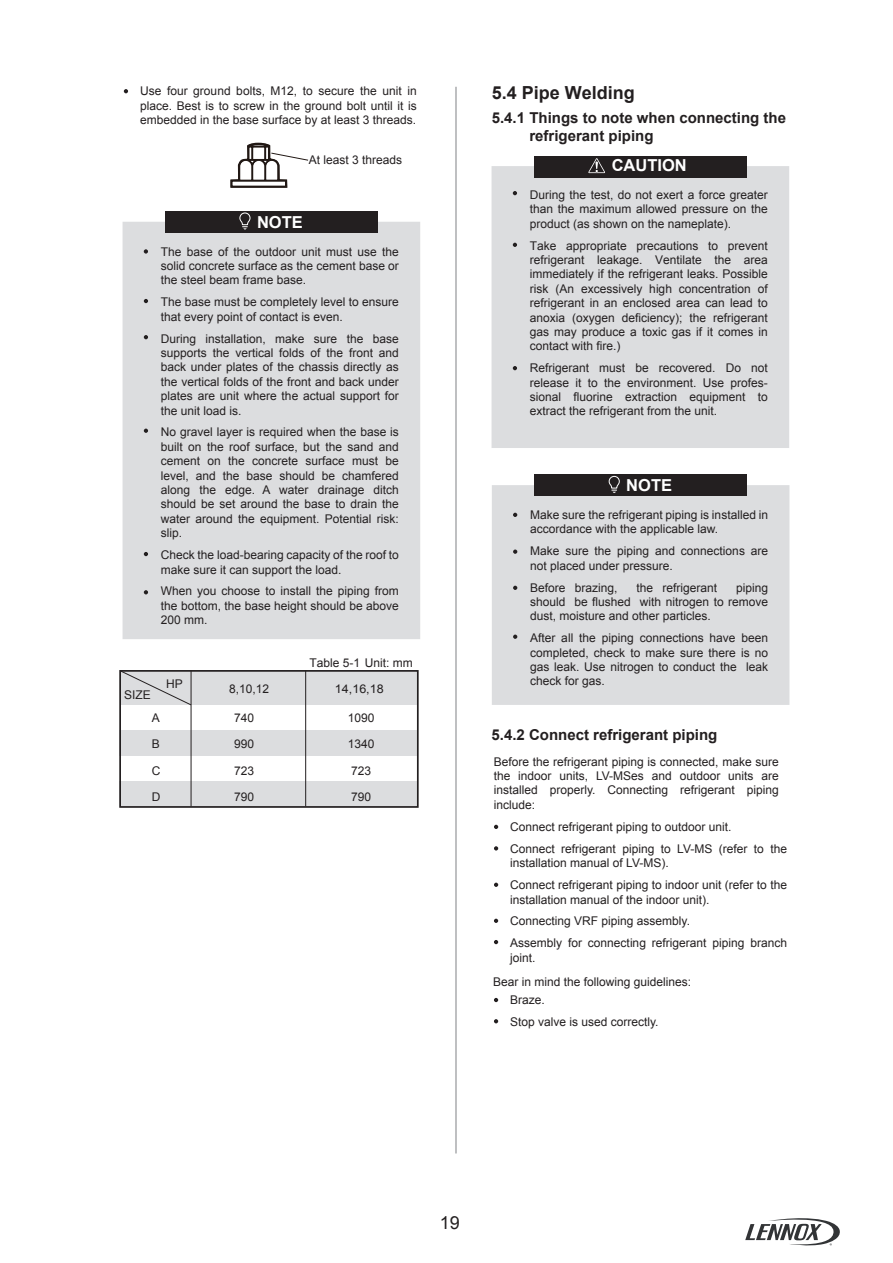
<style>
.page{position:relative;width:893px;height:1263px;background:#fff}
.page>*{position:absolute;margin:0;border:0;box-sizing:border-box;transform-origin:0 0}
.t1{font:700 18px "Arial";color:#231f20}
.t2{font:18px "Arial";color:#231f20}
.t3{font:700 16.5px "Arial";color:#fff}
.t4{font:700 15px/18px "Arial";color:#231f20}
.t5{font:12px/14.4px "Arial";color:#231f20;text-align:justify}
.t6{font:12px "Arial";color:#231f20;scale:1.04 1}
</style>
<div class="page">
<hr style="left:456px;top:87px;width:1px;height:1066px;background:#808285">
<svg style="left:124px;top:89px;width:4px;height:4px"></svg>
<div style="left:123px;top:222px;width:297px;height:417px;background:#dcdddf"></div>
<div style="left:165px;top:211px;width:213px;height:21px;background:#231f20"></div>
<svg style="left:144px;top:249px;width:4px;height:5px"></svg>
<svg style="left:144px;top:299px;width:4px;height:4px"></svg>
<svg style="left:144px;top:335px;width:4px;height:4px"></svg>
<svg style="left:144px;top:429px;width:4px;height:4px"></svg>
<svg style="left:144px;top:552px;width:4px;height:4px"></svg>
<svg style="left:144px;top:590px;width:4px;height:4px"></svg>
<svg style="left:230px;top:142px;width:79px;height:338px"></svg>
<div style="left:492px;top:485px;width:297px;height:220px;background:#dcdddf"></div>
<div style="left:534px;top:474px;width:213px;height:21px;background:#231f20"></div>
<svg style="left:513px;top:513px;width:4px;height:4px"></svg>
<svg style="left:513px;top:549px;width:4px;height:5px"></svg>
<svg style="left:513px;top:586px;width:4px;height:4px"></svg>
<svg style="left:513px;top:635px;width:4px;height:4px"></svg>
<svg style="left:608px;top:475px;width:12px;height:18px"></svg>
<div style="left:120px;top:671px;width:297px;height:34px;background:#dcdddf"></div>
<div style="left:120px;top:730px;width:297px;height:26px;background:#dcdddf"></div>
<div style="left:120px;top:781px;width:297px;height:26px;background:#dcdddf"></div>
<div style="left:119px;top:670px;width:300px;height:138px;border:2px solid #231f20"></div>
<hr style="left:305px;top:671px;width:1px;height:135px;background:#231f20">
<hr style="left:191px;top:671px;width:1px;height:135px;background:#231f20">
<svg style="left:120px;top:670px;width:72px;height:35px"></svg>
<div style="left:492px;top:166px;width:297px;height:282px;background:#dcdddf"></div>
<svg style="left:513px;top:191px;width:4px;height:4px"></svg>
<svg style="left:513px;top:243px;width:4px;height:4px"></svg>
<svg style="left:513px;top:366px;width:4px;height:4px"></svg>
<div style="left:534px;top:156px;width:213px;height:21px;background:#231f20"></div>
<svg style="left:588px;top:158px;width:17px;height:15px"></svg>
<svg style="left:494px;top:825px;width:4px;height:4px"></svg>
<svg style="left:494px;top:846px;width:4px;height:4px"></svg>
<svg style="left:494px;top:883px;width:4px;height:4px"></svg>
<svg style="left:494px;top:919px;width:4px;height:4px"></svg>
<svg style="left:494px;top:940px;width:4px;height:4px"></svg>
<svg style="left:494px;top:998px;width:4px;height:4px"></svg>
<svg style="left:494px;top:1019px;width:4px;height:4px"></svg>
<svg style="left:745px;top:1218px;width:95px;height:28px"></svg>
<p class="t5" style="left:140px;top:84px;width:278px">Use four ground bolts, M12, to secure the unit in place. Best is to screw in the ground bolt until it is embedded in the base surface by at least 3 threads.</p>
<p class="t5" style="left:309px;top:152px;width:95px">At least 3 threads</p>
<h2 class="t3" style="left:257px;top:211px;width:47px">NOTE</h2>
<p class="t5" style="left:161px;top:244px;width:240px">The base of the outdoor unit must use the solid concrete surface as the cement base or the steel beam frame base.</p>
<p class="t5" style="left:161px;top:295px;width:240px">The base must be completely level to ensure that every point of contact is even.</p>
<p class="t5" style="left:161px;top:331px;width:240px">During installation, make sure the base supports the vertical folds of the front and back under plates of the chassis directly as the vertical folds of the front and back under plates are unit where the actual support for the unit load is.</p>
<p class="t5" style="left:161px;top:425px;width:240px">No gravel layer is required when the base is built on the roof surface, but the sand and cement on the concrete surface must be level, and the base should be chamfered along the edge. A water drainage ditch should be set around the base to drain the water around the equipment. Potential risk: slip.</p>
<p class="t5" style="left:161px;top:548px;width:240px">Check the load-bearing capacity of the roof to make sure it can support the load.</p>
<p class="t5" style="left:161px;top:584px;width:240px">When you choose to install the piping from the bottom, the base height should be above 200 mm.</p>
<p class="t5" style="left:310px;top:655px;width:105px">Table 5-1 Unit: mm</p>
<p class="t5" style="left:124px;top:687px;width:28px">SIZE</p>
<p class="t5" style="left:166px;top:677px;width:18px">HP</p>
<p class="t5" style="left:229px;top:682px;width:42px">8,10,12</p>
<p class="t6" style="left:335px;top:681px;width:48px">14,16,18</p>
<p class="t5" style="left:152px;top:711px;width:10px">A</p>
<p class="t5" style="left:152px;top:737px;width:10px">B</p>
<p class="t5" style="left:152px;top:763px;width:10px">C</p>
<p class="t5" style="left:152px;top:790px;width:10px">D</p>
<p class="t5" style="left:234px;top:711px;width:22px">740</p>
<p class="t5" style="left:234px;top:737px;width:22px">990</p>
<p class="t5" style="left:234px;top:763px;width:22px">723</p>
<p class="t5" style="left:234px;top:790px;width:22px">790</p>
<p class="t5" style="left:348px;top:711px;width:28px">1090</p>
<p class="t5" style="left:348px;top:737px;width:28px">1340</p>
<p class="t5" style="left:351px;top:763px;width:22px">723</p>
<p class="t5" style="left:351px;top:790px;width:22px">790</p>
<h1 class="t1" style="left:492px;top:81px;width:145px">5.4 Pipe Welding</h1>
<p class="t4" style="left:529px;top:110px;width:258px;text-indent:-38px">5.4.1 Things to note when connecting the refrigerant piping</p>
<h2 class="t3" style="left:612px;top:155px;width:77px">CAUTION</h2>
<p class="t5" style="left:530px;top:188px;width:240px">During the test, do not exert a force greater than the maximum allowed pressure on the product (as shown on the nameplate).</p>
<p class="t5" style="left:530px;top:238px;width:240px">Take appropriate precautions to prevent refrigerant leakage. Ventilate the area immediately if the refrigerant leaks. Possible risk (An excessively high concentration of refrigerant in an enclosed area can lead to anoxia (oxygen deficiency); the refrigerant gas may produce a toxic gas if it comes in contact with fire.)</p>
<p class="t5" style="left:530px;top:361px;width:240px">Refrigerant must be recovered. Do not release it to the environment. Use profes&shy;sional fluorine extraction equipment to extract the refrigerant from the unit.</p>
<h2 class="t3" style="left:626px;top:474px;width:47px">NOTE</h2>
<p class="t5" style="left:530px;top:508px;width:240px">Make sure the refrigerant piping is installed in accordance with the applicable law.</p>
<p class="t5" style="left:530px;top:544px;width:240px">Make sure the piping and connections are not placed under pressure.</p>
<p class="t5" style="left:530px;top:580px;width:89px">Before brazing,</p>
<p class="t5" style="left:636px;top:580px;width:82px">the refrigerant</p>
<p class="t5" style="left:530px;top:580px;width:240px;text-indent:206px">piping should be flushed with nitrogen to remove dust, moisture and other particles.</p>
<p class="t5" style="left:530px;top:631px;width:240px">After all the piping connections have been completed, check to make sure there is no gas leak. Use nitrogen to conduct the leak check for gas.</p>
<p class="t4" style="left:492px;top:727px;width:227px">5.4.2 Connect refrigerant piping</p>
<p class="t5" style="left:494px;top:754px;width:287px">Before the refrigerant piping is connected, make sure the indoor units, LV-MSes and outdoor units are installed properly. Connecting refrigerant piping include:</p>
<p class="t5" style="left:510px;top:816px;width:278px;line-height:21.9px">Connect refrigerant piping to outdoor unit.<br>Connect refrigerant piping to LV-MS (refer to the</p>
<p class="t5" style="left:510px;top:852px;width:278px;line-height:21.9px">installation manual of LV-MS).<br>Connect refrigerant piping to indoor unit (refer to the</p>
<p class="t5" style="left:510px;top:888px;width:278px;line-height:21.9px;text-align:left">installation manual of the indoor unit).<br>Connecting VRF piping assembly.<br>Assembly for connecting refrigerant piping branch</p>
<p class="t5" style="left:510px;top:950px;width:27px">joint.</p>
<p class="t5" style="left:510px;top:989px;width:150px;line-height:21.9px">Braze.<br>Stop valve is used correctly.</p>
<p class="t5" style="left:493px;top:975px;width:200px">Bear in mind the following guidelines:</p>
<h1 class="t2" style="left:440px;top:1211px;width:22px">19</h1>
</div>
